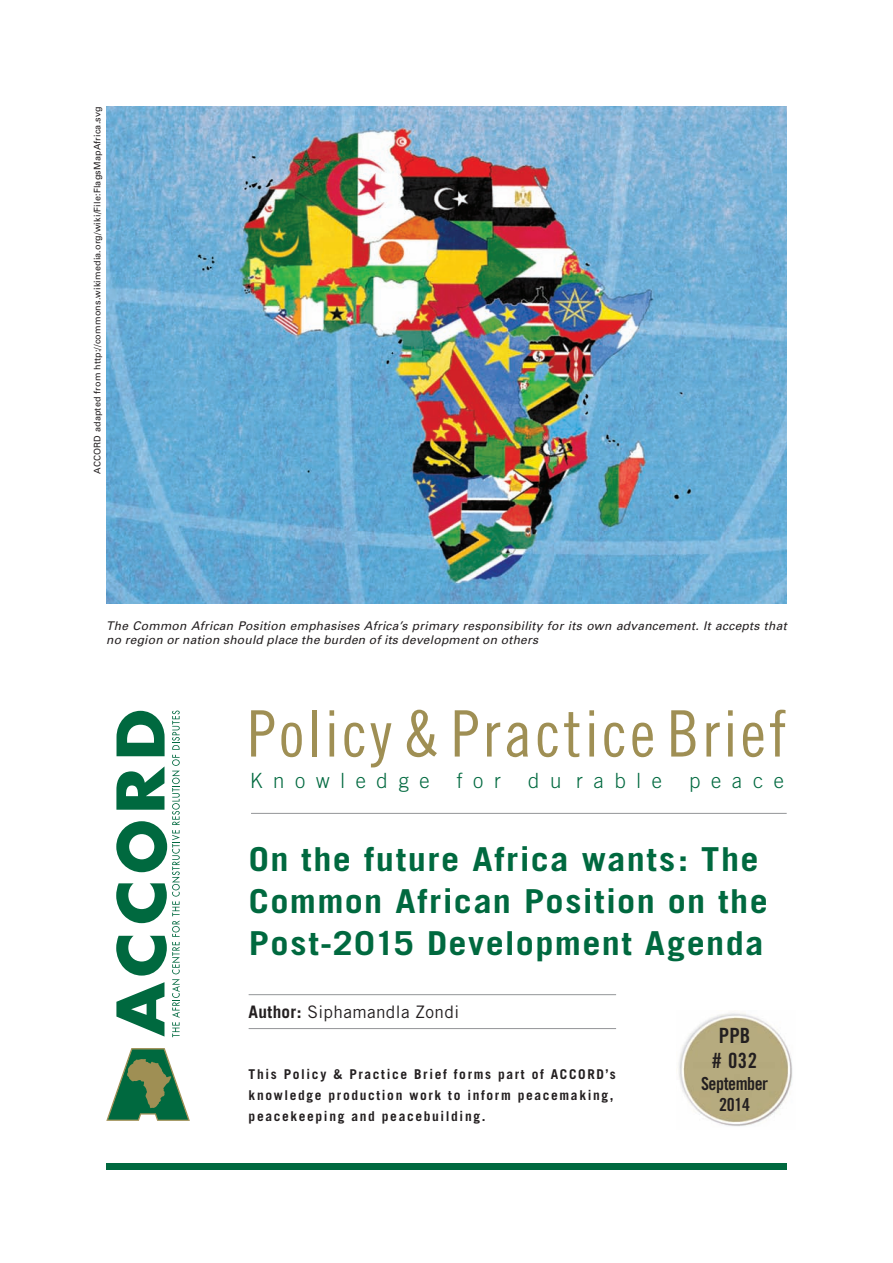
<style>
.page{position:relative;width:893px;height:1263px;background:#fff}
.page>*{position:absolute;margin:0;border:0;box-sizing:border-box;transform-origin:0 0}
.t1{font:64.05px "Trade Gothic Cond Eighteen";letter-spacing:.05em;color:#9f8f54}
.t2{font:700 33px/42px "Trade Gothic";letter-spacing:.04em;color:#00693f;scale:1.1 1}
.t3{font:300 21px "Trade Gothic";letter-spacing:.53em;color:#00693f}
.t4{font:21px/25.2px "Trade Gothic Bold Cond Twenty";letter-spacing:.015em;color:#231f20;text-align:center}
.t5{font:18px/21.6px "Trade Gothic Bold Cond Twenty";letter-spacing:-.025em;color:#231f20;text-align:center}
.t6{font:17.25px "Trade Gothic";letter-spacing:.02em;color:#231f20}
.t7{font:700 13.5px/21px "Trade Gothic";letter-spacing:.12em;color:#231f20}
.t8{font:italic 12px/14.4px "Univers";letter-spacing:.02em;color:#231f20}
.t9{font:9px "Univers";letter-spacing:.02em;color:#231f20}
.s1{font-weight:700}
</style>
<div class="page">
<img style="left:678px;top:1013px;width:115px;height:114px">
<div style="left:106px;top:1163px;width:681px;height:7px;background:#00693f"></div>
<hr style="left:251px;top:813px;width:536px;height:1px;background:#939598">
<hr style="left:249px;top:994px;width:367px;height:1px;background:#939598">
<hr style="left:249px;top:1028px;width:367px;height:1px;background:#939598">
<svg style="left:106px;top:1048px;width:84px;height:73px"></svg>
<svg style="left:116px;top:710px;width:64px;height:327px"></svg>
<img style="left:106px;top:106px;width:681px;height:498px">
<p class="t9" style="left:92px;top:474px;width:369px;rotate:-90deg">ACCORD adapted from http://commons.wikimedia.org/wiki/File:FlagsMapAfrica.svg</p>
<p class="t8" style="left:106px;top:619px;width:682px">The Common African Position emphasises Africa’s primary responsibility for its own advancement. It accepts that no region or nation should place the burden of its development on others</p>
<h1 class="t1" style="left:247px;top:696px;width:541px">Policy &amp; Practice Brief</h1>
<h3 class="t3" style="left:250px;top:768px;width:181px">Knowledge</h3>
<h3 class="t3" style="left:457px;top:768px;width:46px">for</h3>
<h3 class="t3" style="left:528px;top:768px;width:135px">du rable</h3>
<h3 class="t3" style="left:689px;top:768px;width:96px">peace</h3>
<h2 class="t2" style="left:249px;top:838px;width:473px">On the future Africa wants: The<br>Common African Position on the<br>Post-2015 Development Agenda</h2>
<h3 class="t6" style="left:249px;top:1002px;width:212px"><span class="s1">Author:</span> Siphamandla Zondi</h3>
<p class="t7" style="left:249px;top:1063px;width:369px">This Policy &amp; Practice Brief forms part of ACCORD’s knowledge production work to inform peacemaking, peacekeeping and peacebuilding.</p>
<h3 class="t4" style="left:712px;top:1023px;width:47px">PPB # 032</h3>
<h3 class="t5" style="left:701px;top:1072px;width:69px">September<br>2014</h3>
</div>
